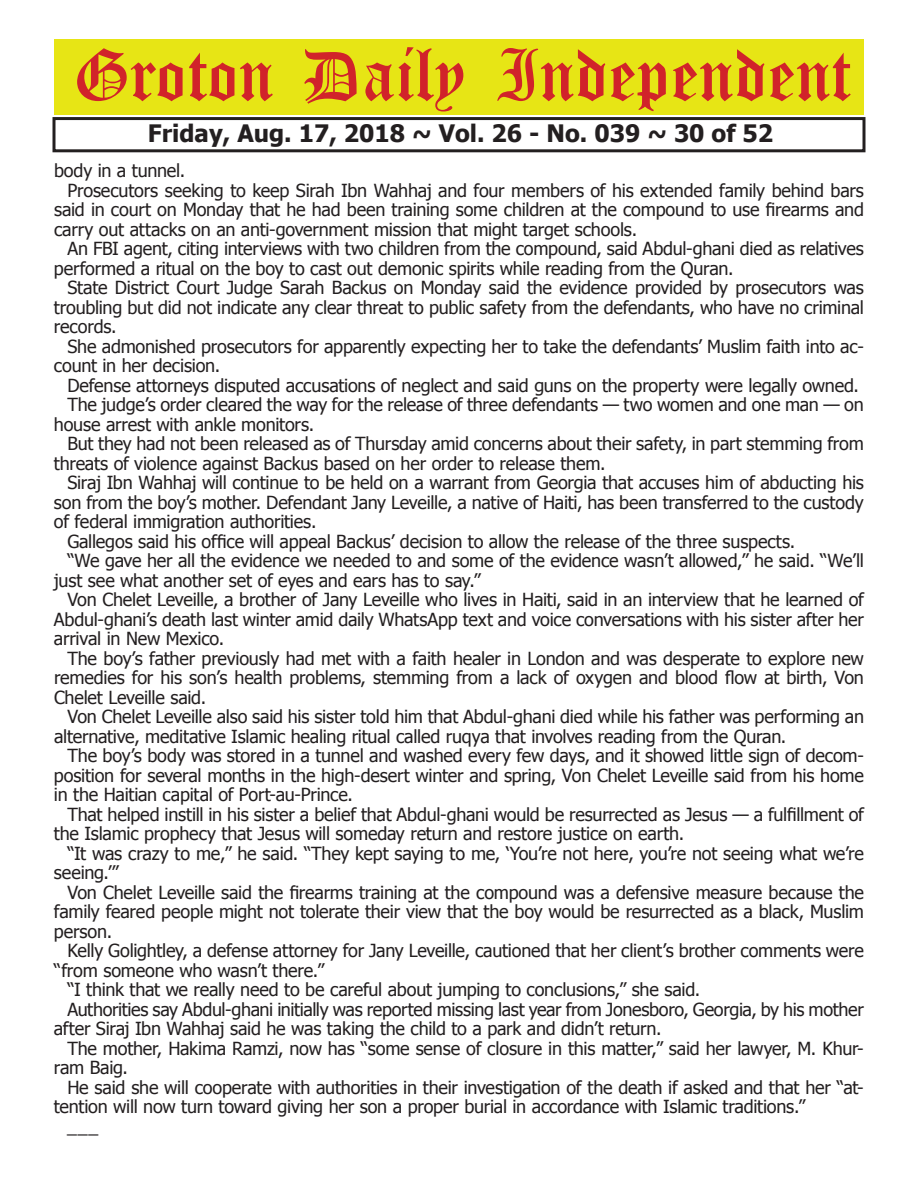
<style>
.page{position:relative;width:918px;height:1188px;background:#fff}
.page>*{position:absolute;margin:0;border:0;box-sizing:border-box;transform-origin:0 0}
.t1{font:54px "Old English Five";color:#d1232a}
.t2{font:700 24px "Tahoma";color:#231f20}
.t3{font:18px "Tahoma";letter-spacing:-.015em;color:#231f20}
</style>
<div class="page">
<div style="left:52px;top:117px;width:814px;height:35px;border:3px solid #231f20"></div>
<div style="left:54px;top:40px;width:810px;height:75px;background:#e7e515"></div>
<h1 class="t1" style="left:73px;top:50px;width:779px">Groton Daily Independent</h1>
<h2 class="t2" style="left:148px;top:116px;width:627px">Friday, Aug. 17, 2018 ~ Vol. 26 - No. 039 ~ 30 of 52</h2>
<p class="t3" style="left:54px;top:159px;width:133px">body in a tunnel.</p>
<p class="t3" style="left:68px;top:178px;width:798px">Prosecutors seeking to keep Sirah Ibn Wahhaj and four members of his extended family behind bars</p>
<p class="t3" style="left:54px;top:198px;width:812px">said in court on Monday that he had been training some children at the compound to use firearms and</p>
<p class="t3" style="left:54px;top:217px;width:585px">carry out attacks on an anti-government mission that might target schools.</p>
<p class="t3" style="left:68px;top:237px;width:798px">An FBI agent, citing interviews with two children from the compound, said Abdul-ghani died as relatives</p>
<p class="t3" style="left:54px;top:256px;width:681px">performed a ritual on the boy to cast out demonic spirits while reading from the Quran.</p>
<p class="t3" style="left:67px;top:276px;width:798px">State District Court Judge Sarah Backus on Monday said the evidence provided by prosecutors was</p>
<p class="t3" style="left:54px;top:295px;width:812px">troubling but did not indicate any clear threat to public safety from the defendants, who have no criminal</p>
<p class="t3" style="left:54px;top:315px;width:64px">records.</p>
<p class="t3" style="left:67px;top:334px;width:798px">She admonished prosecutors for apparently expecting her to take the defendants’ Muslim faith into ac-</p>
<p class="t3" style="left:54px;top:354px;width:168px">count in her decision.</p>
<p class="t3" style="left:67px;top:373px;width:793px">Defense attorneys disputed accusations of neglect and said guns on the property were legally owned.</p>
<p class="t3" style="left:67px;top:393px;width:798px">The judge’s order cleared the way for the release of three defendants — two women and one man — on</p>
<p class="t3" style="left:54px;top:412px;width:262px">house arrest with ankle monitors.</p>
<p class="t3" style="left:67px;top:432px;width:798px">But they had not been released as of Thursday amid concerns about their safety, in part stemming from</p>
<p class="t3" style="left:54px;top:451px;width:553px">threats of violence against Backus based on her order to release them.</p>
<p class="t3" style="left:67px;top:471px;width:798px">Siraj Ibn Wahhaj will continue to be held on a warrant from Georgia that accuses him of abducting his</p>
<p class="t3" style="left:54px;top:490px;width:811px">son from the boy’s mother. Defendant Jany Leveille, a native of Haiti, has been transferred to the custody</p>
<p class="t3" style="left:54px;top:510px;width:264px">of federal immigration authorities.</p>
<p class="t3" style="left:67px;top:529px;width:729px">Gallegos said his office will appeal Backus’ decision to allow the release of the three suspects.</p>
<p class="t3" style="left:67px;top:549px;width:798px">“We gave her all the evidence we needed to and some of the evidence wasn’t allowed,” he said. “We’ll</p>
<p class="t3" style="left:54px;top:568px;width:428px">just see what another set of eyes and ears has to say.”</p>
<p class="t3" style="left:67px;top:588px;width:798px">Von Chelet Leveille, a brother of Jany Leveille who lives in Haiti, said in an interview that he learned of</p>
<p class="t3" style="left:54px;top:607px;width:811px">Abdul-ghani’s death last winter amid daily WhatsApp text and voice conversations with his sister after her</p>
<p class="t3" style="left:54px;top:627px;width:172px">arrival in New Mexico.</p>
<p class="t3" style="left:68px;top:646px;width:798px">The boy’s father previously had met with a faith healer in London and was desperate to explore new</p>
<p class="t3" style="left:54px;top:666px;width:811px">remedies for his son’s health problems, stemming from a lack of oxygen and blood flow at birth, Von</p>
<p class="t3" style="left:54px;top:685px;width:154px">Chelet Leveille said.</p>
<p class="t3" style="left:68px;top:705px;width:798px">Von Chelet Leveille also said his sister told him that Abdul-ghani died while his father was performing an</p>
<p class="t3" style="left:54px;top:724px;width:734px">alternative, meditative Islamic healing ritual called ruqya that involves reading from the Quran.</p>
<p class="t3" style="left:68px;top:744px;width:798px">The boy’s body was stored in a tunnel and washed every few days, and it showed little sign of decom-</p>
<p class="t3" style="left:54px;top:763px;width:811px">position for several months in the high-desert winter and spring, Von Chelet Leveille said from his home</p>
<p class="t3" style="left:54px;top:783px;width:301px">in the Haitian capital of Port-au-Prince.</p>
<p class="t3" style="left:67px;top:802px;width:798px">That helped instill in his sister a belief that Abdul-ghani would be resurrected as Jesus — a fulfillment of</p>
<p class="t3" style="left:54px;top:822px;width:632px">the Islamic prophecy that Jesus will someday return and restore justice on earth.</p>
<p class="t3" style="left:67px;top:841px;width:798px">“It was crazy to me,” he said. “They kept saying to me, ‘You’re not here, you’re not seeing what we’re</p>
<p class="t3" style="left:54px;top:861px;width:66px">seeing.’”</p>
<p class="t3" style="left:67px;top:880px;width:798px">Von Chelet Leveille said the firearms training at the compound was a defensive measure because the</p>
<p class="t3" style="left:54px;top:900px;width:811px">family feared people might not tolerate their view that the boy would be resurrected as a black, Muslim</p>
<p class="t3" style="left:54px;top:919px;width:60px">person.</p>
<p class="t3" style="left:67px;top:939px;width:798px">Kelly Golightley, a defense attorney for Jany Leveille, cautioned that her client’s brother comments were</p>
<p class="t3" style="left:54px;top:958px;width:272px">“from someone who wasn’t there.”</p>
<p class="t3" style="left:67px;top:978px;width:634px">“I think that we really need to be careful about jumping to conclusions,” she said.</p>
<p class="t3" style="left:67px;top:997px;width:798px">Authorities say Abdul-ghani initially was reported missing last year from Jonesboro, Georgia, by his mother</p>
<p class="t3" style="left:54px;top:1017px;width:609px">after Siraj Ibn Wahhaj said he was taking the child to a park and didn’t return.</p>
<p class="t3" style="left:67px;top:1036px;width:798px">The mother, Hakima Ramzi, now has “some sense of closure in this matter,” said her lawyer, M. Khur-</p>
<p class="t3" style="left:54px;top:1056px;width:76px">ram Baig.</p>
<p class="t3" style="left:67px;top:1075px;width:798px">He said she will cooperate with authorities in their investigation of the death if asked and that her “at-</p>
<p class="t3" style="left:54px;top:1095px;width:753px">tention will now turn toward giving her son a proper burial in accordance with Islamic traditions.”</p>
<p class="t3" style="left:67px;top:1114px;width:33px">___</p>
</div>
